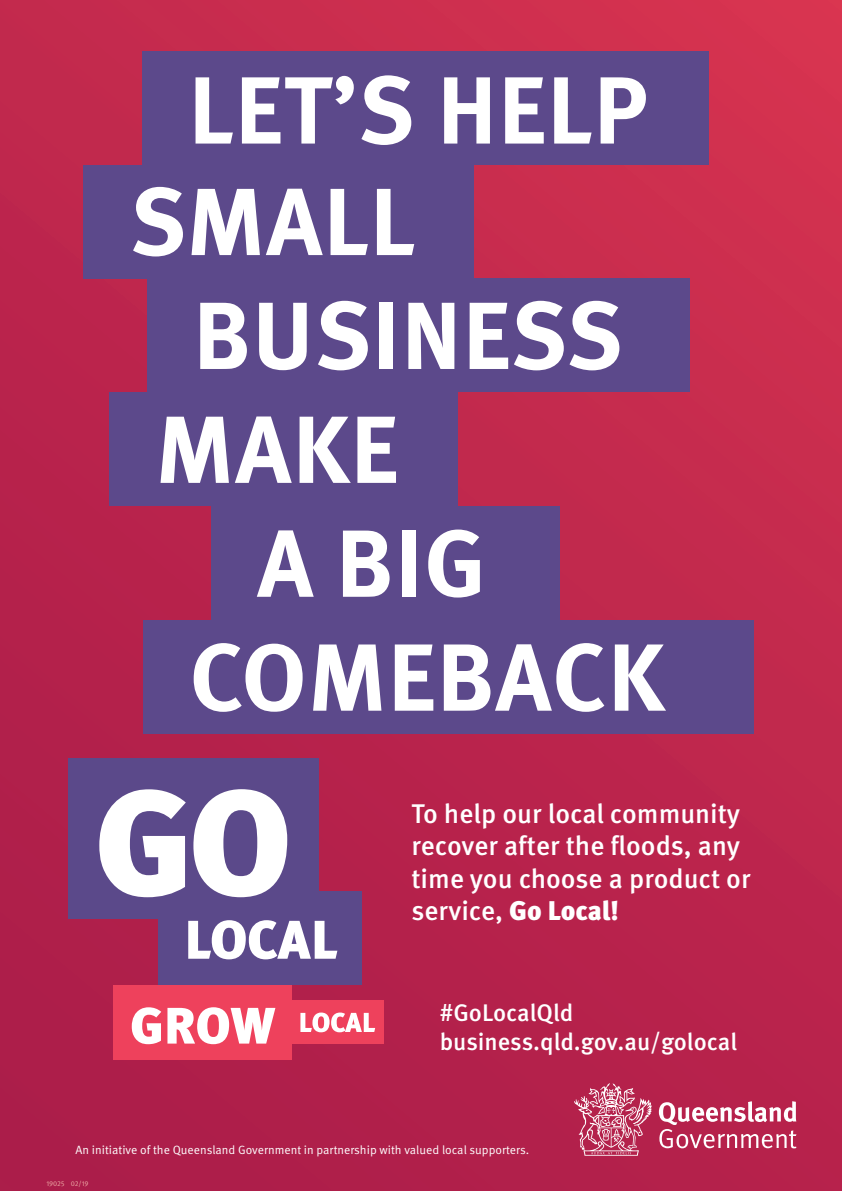
<style>
.page{position:relative;width:842px;height:1191px;background:#fff}
.page>*{position:absolute;margin:0;border:0;box-sizing:border-box;transform-origin:0 0}
.t1{font:700 95.2px/113.9px "Meta OT";letter-spacing:.01em;color:#fff}
.t2{font:500 27px/32.4px "Meta OT";color:#fff}
.t3{font:500 24px/28.8px "Meta OT";letter-spacing:-.005em;color:#fff}
.t4{font:12px "Meta OT";color:#fff}
.t5{font:7px "Meta OT";color:#efada7}
.s1{font-weight:900}
</style>
<div class="page">
<div style="left:0;top:0;width:842px;height:1191px;background:linear-gradient(to bottom,#cd2f4f,#ae1e4a)"></div>
<div style="left:159px;top:891px;width:203px;height:93px;background:#5b498a"></div>
<svg style="left:188px;top:920px;width:149px;height:39px"></svg>
<div style="left:68px;top:758px;width:250px;height:160px;background:#5b498a"></div>
<svg style="left:99px;top:789px;width:87px;height:108px"></svg>
<svg style="left:193px;top:789px;width:94px;height:108px"></svg>
<div style="left:290px;top:1000px;width:94px;height:43px;background:#ee415c"></div>
<svg style="left:300px;top:1012px;width:75px;height:20px"></svg>
<div style="left:114px;top:985px;width:178px;height:74px;background:#ee415c"></div>
<svg style="left:132px;top:1007px;width:29px;height:37px"></svg>
<svg style="left:167px;top:1007px;width:108px;height:37px"></svg>
<svg style="left:659px;top:1101px;width:137px;height:47px"></svg>
<svg style="left:574px;top:1083px;width:78px;height:72px"></svg>
<div style="left:142px;top:51px;width:566px;height:114px;background:#5c498b"></div>
<div style="left:84px;top:165px;width:390px;height:113px;background:#5c498b"></div>
<div style="left:147px;top:278px;width:543px;height:114px;background:#5c498b"></div>
<div style="left:109px;top:392px;width:348px;height:114px;background:#5c498b"></div>
<div style="left:211px;top:506px;width:348px;height:114px;background:#5c498b"></div>
<div style="left:143px;top:620px;width:611px;height:114px;background:#5c498b"></div>
<h1 class="t1" style="left:130px;top:56px;width:520px;line-height:111.5px;text-indent:59px">LET’S HELP<br>SMALL</h1>
<h1 class="t1" style="left:155px;top:280px;width:469px;text-indent:38px">BUSINESS<br>MAKE</h1>
<h1 class="t1" style="left:189px;top:508px;width:477px;text-indent:68px">A BIG<br>COMEBACK</h1>
<p class="t2" style="left:411px;top:798px;width:341px">To help our local community recover after the floods, any time you choose a product or service, <span class="s1">Go Local!</span></p>
<p class="t3" style="left:440px;top:998px;width:299px">#GoLocalQld business.qld.gov.au/golocal</p>
<p class="t4" style="left:76px;top:1143px;width:455px">An initiative of the Queensland Government in partnership with valued local supporters.</p>
<p class="t5" style="left:47px;top:1178px;width:44px">19025 02/19</p>
</div>
